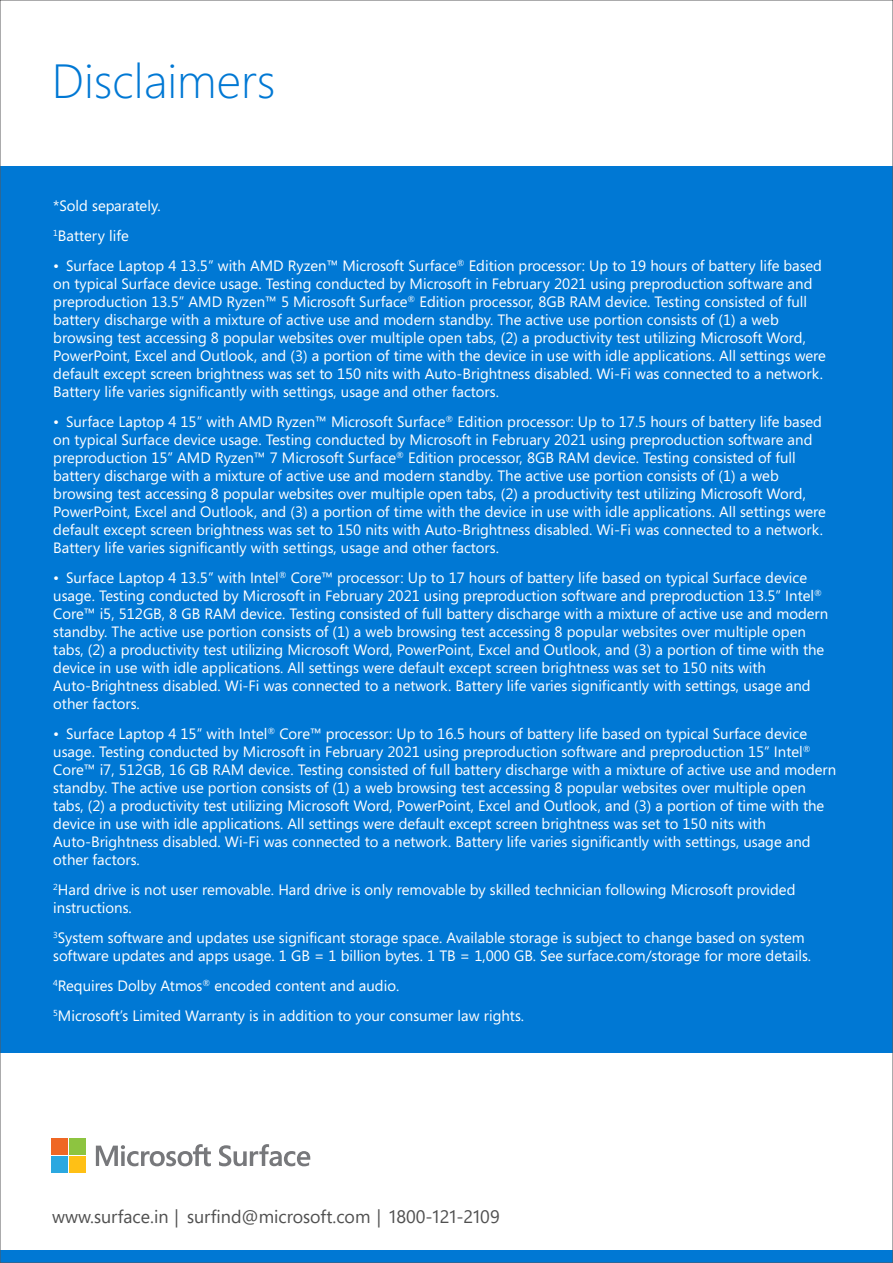
<style>
.page{position:relative;width:893px;height:1263px;background:#fff}
.page>*{position:absolute;margin:0;border:0;box-sizing:border-box;transform-origin:0 0}
.t1{font:300 48px "Segoe";color:#0078d4}
.t2{font:18px "Segoe Pro";color:#505050}
.t3{font:15px/18px "Segoe";color:#fff}
</style>
<div class="page">
<div style="left:0;top:167px;width:893px;height:886px;background:#0078d4"></div>
<svg style="left:96px;top:1144px;width:214px;height:22px"></svg>
<div style="left:52px;top:1139px;width:16px;height:16px;background:#ef6724"></div>
<div style="left:70px;top:1139px;width:16px;height:16px;background:#8dc440"></div>
<div style="left:52px;top:1157px;width:16px;height:16px;background:#2ba8e0"></div>
<div style="left:70px;top:1157px;width:16px;height:16px;background:#ffc015"></div>
<div style="left:0;top:1250px;width:893px;height:13px;background:#0078d4"></div>
<h1 class="t1" style="left:52px;top:54px;width:225px">Disclaimers</h1>
<p class="t3" style="left:53px;top:191px;width:109px;line-height:30px">*Sold separately.<br><sup>1</sup>Battery life</p>
<p class="t3" style="left:53px;top:257px;width:774px">• Surface Laptop 4 13.5” with AMD Ryzen™ Microsoft Surface<sup>®</sup> Edition processor: Up to 19 hours of battery life based on typical Surface device usage. Testing conducted by Microsoft in February 2021 using preproduction software and preproduction 13.5” AMD Ryzen™ 5 Microsoft Surface<sup>®</sup> Edition processor, 8GB RAM device. Testing consisted of full battery discharge with a mixture of active use and modern standby. The active use portion consists of (1) a web browsing test accessing 8 popular websites over multiple open tabs, (2) a productivity test utilizing Microsoft Word, PowerPoint, Excel and Outlook, and (3) a portion of time with the device in use with idle applications. All settings were default except screen brightness was set to 150 nits with Auto-Brightness disabled. Wi-Fi was connected to a network.<br>Battery life varies significantly with settings, usage and other factors.</p>
<p class="t3" style="left:53px;top:413px;width:774px">• Surface Laptop 4 15” with AMD Ryzen™ Microsoft Surface<sup>®</sup> Edition processor: Up to 17.5 hours of battery life based on typical Surface device usage. Testing conducted by Microsoft in February 2021 using preproduction software and preproduction 15” AMD Ryzen™ 7 Microsoft Surface<sup>®</sup> Edition processor, 8GB RAM device. Testing consisted of full battery discharge with a mixture of active use and modern standby. The active use portion consists of (1) a web browsing test accessing 8 popular websites over multiple open tabs, (2) a productivity test utilizing Microsoft Word, PowerPoint, Excel and Outlook, and (3) a portion of time with the device in use with idle applications. All settings were default except screen brightness was set to 150 nits with Auto-Brightness disabled. Wi-Fi was connected to a network.<br>Battery life varies significantly with settings, usage and other factors.</p>
<p class="t3" style="left:53px;top:569px;width:776px">• Surface Laptop 4 13.5” with Intel<sup>®</sup> Core™ processor: Up to 17 hours of battery life based on typical Surface device usage. Testing conducted by Microsoft in February 2021 using preproduction software and preproduction 13.5” Intel<sup>® </sup>Core™ i5, 512GB, 8 GB RAM device. Testing consisted of full battery discharge with a mixture of active use and modern standby. The active use portion consists of (1) a web browsing test accessing 8 popular websites over multiple open tabs, (2) a productivity test utilizing Microsoft Word, PowerPoint, Excel and Outlook, and (3) a portion of time with the device in use with idle applications. All settings were default except screen brightness was set to 150 nits with Auto-Brightness disabled. Wi-Fi was connected to a network. Battery life varies significantly with settings, usage and other factors.</p>
<p class="t3" style="left:53px;top:725px;width:784px">• Surface Laptop 4 15” with Intel<sup>®</sup> Core™ processor: Up to 16.5 hours of battery life based on typical Surface device usage. Testing conducted by Microsoft in February 2021 using preproduction software and preproduction 15” Intel<sup>® </sup>Core™ i7, 512GB, 16 GB RAM device. Testing consisted of full battery discharge with a mixture of active use and modern standby. The active use portion consists of (1) a web browsing test accessing 8 popular websites over multiple open tabs, (2) a productivity test utilizing Microsoft Word, PowerPoint, Excel and Outlook, and (3) a portion of time with the device in use with idle applications. All settings were default except screen brightness was set to 150 nits with Auto-Brightness disabled. Wi-Fi was connected to a network. Battery life varies significantly with settings, usage and other factors.</p>
<p class="t3" style="left:53px;top:881px;width:744px"><sup>2</sup>Hard drive is not user removable. Hard drive is only removable by skilled technician following Microsoft provided instructions.</p>
<p class="t3" style="left:53px;top:929px;width:759px"><sup>3</sup>System software and updates use significant storage space. Available storage is subject to change based on system software updates and apps usage. 1 GB = 1 billion bytes. 1 TB = 1,000 GB. See surface.com/storage for more details.</p>
<p class="t3" style="left:53px;top:971px;width:472px;line-height:30px"><sup>4</sup>Requires Dolby Atmos<sup>®</sup> encoded content and audio.<br><sup>5</sup>Microsoft’s Limited Warranty is in addition to your consumer law rights.</p>
<p class="t2" style="left:52px;top:1204px;width:449px">www.surface.in | surfind@microsoft.com | 1800-121-2109</p>
</div>
